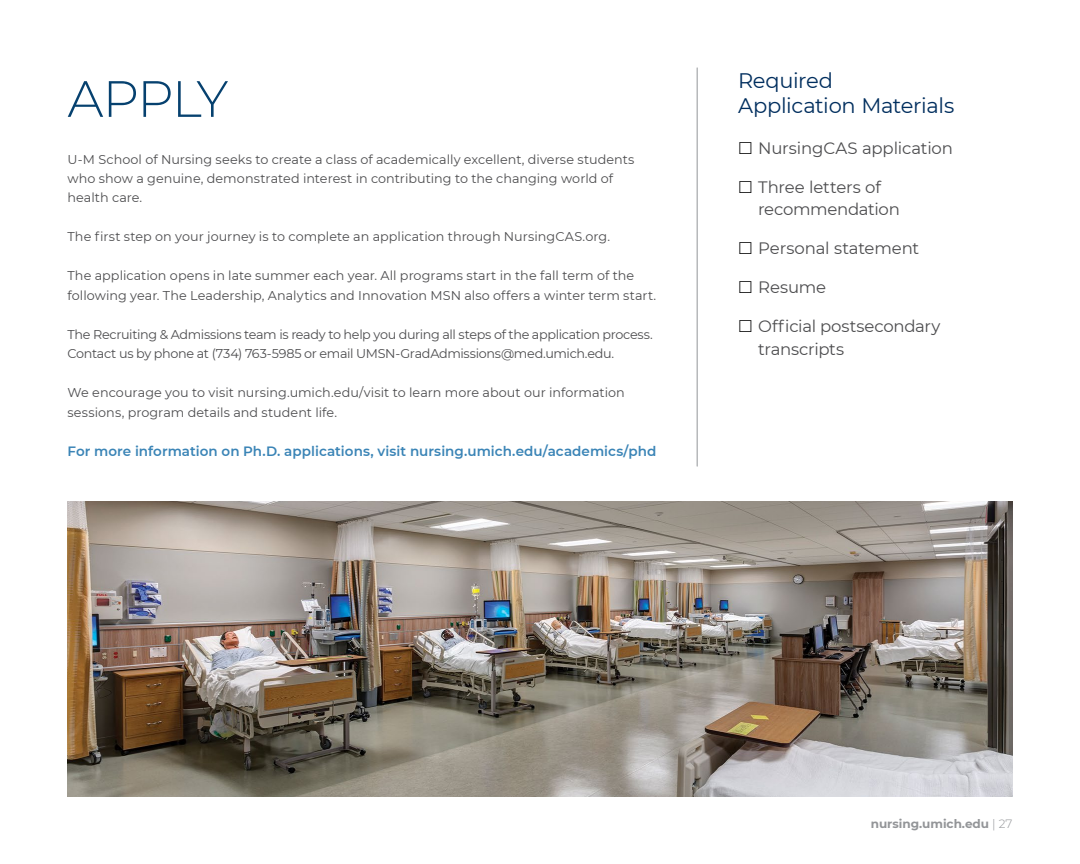
<style>
.page{position:relative;width:1080px;height:864px;background:#fff}
.page>*{position:absolute;margin:0;border:0;box-sizing:border-box;transform-origin:0 0}
.t1{font:300 51px "Montserrat";letter-spacing:-.035em;color:#06416f}
.t2{font:21px/25.5px "Montserrat";letter-spacing:-.015em;color:#002e5e}
.t3{font:16.5px/22.5px "Montserrat";letter-spacing:-.01em;color:#4d4d4f}
.t4{font:600 13.5px "Montserrat";letter-spacing:.005em;color:#3a84b6}
.t5{font:12.75px/19.5px "Montserrat";color:#4d4d4f}
.t6{font:12.75px/19.5px "Montserrat";letter-spacing:-.025em;color:#4d4d4f}
.t7{font:700 12px "Montserrat";color:#939598}
.s1{font-weight:300}
</style>
<div class="page">
<hr style="left:697px;top:68px;width:1px;height:398px;background:#939598">
<img style="left:68px;top:502px;width:944px;height:294px">
<h1 class="t1" style="left:68px;top:64px;width:162px">APPLY</h1>
<p class="t5" style="left:68px;top:149px;width:568px">U-M School of Nursing seeks to create a class of academically excellent, diverse students who show a genuine, demonstrated interest in contributing to the changing world of health care.</p>
<p class="t5" style="left:68px;top:227px;width:544px">The first step on your journey is to complete an application through NursingCAS.org.</p>
<p class="t5" style="left:68px;top:266px;width:590px">The application opens in late summer each year. All programs start in the fall term of the following year. The Leadership, Analytics and Innovation MSN also offers a winter term start.</p>
<p class="t6" style="left:68px;top:324px;width:587px">The Recruiting &amp; Admissions team is ready to help you during all steps of the application process.<br>Contact us by phone at (734) 763-5985 or email UMSN-GradAdmissions@med.umich.edu.</p>
<p class="t5" style="left:68px;top:383px;width:559px">We encourage you to visit nursing.umich.edu/visit to learn more about our information sessions, program details and student life.</p>
<p class="t4" style="left:68px;top:442px;width:590px">For more information on Ph.D. applications, visit nursing.umich.edu/academics/phd</p>
<h2 class="t2" style="left:738px;top:67px;width:218px">Required<br>Application Materials</h2>
<p class="t3" style="left:758px;top:136px;width:196px">NursingCAS application</p>
<p class="t3" style="left:758px;top:175px;width:143px">Three letters of recommendation</p>
<p class="t3" style="left:758px;top:237px;width:162px">Personal statement</p>
<p class="t3" style="left:758px;top:276px;width:69px">Resume</p>
<p class="t3" style="left:758px;top:315px;width:184px">Official postsecondary transcripts</p>
<p class="t7" style="left:871px;top:815px;width:143px">nursing.umich.edu <span class="s1">| 27</span></p>
</div>
